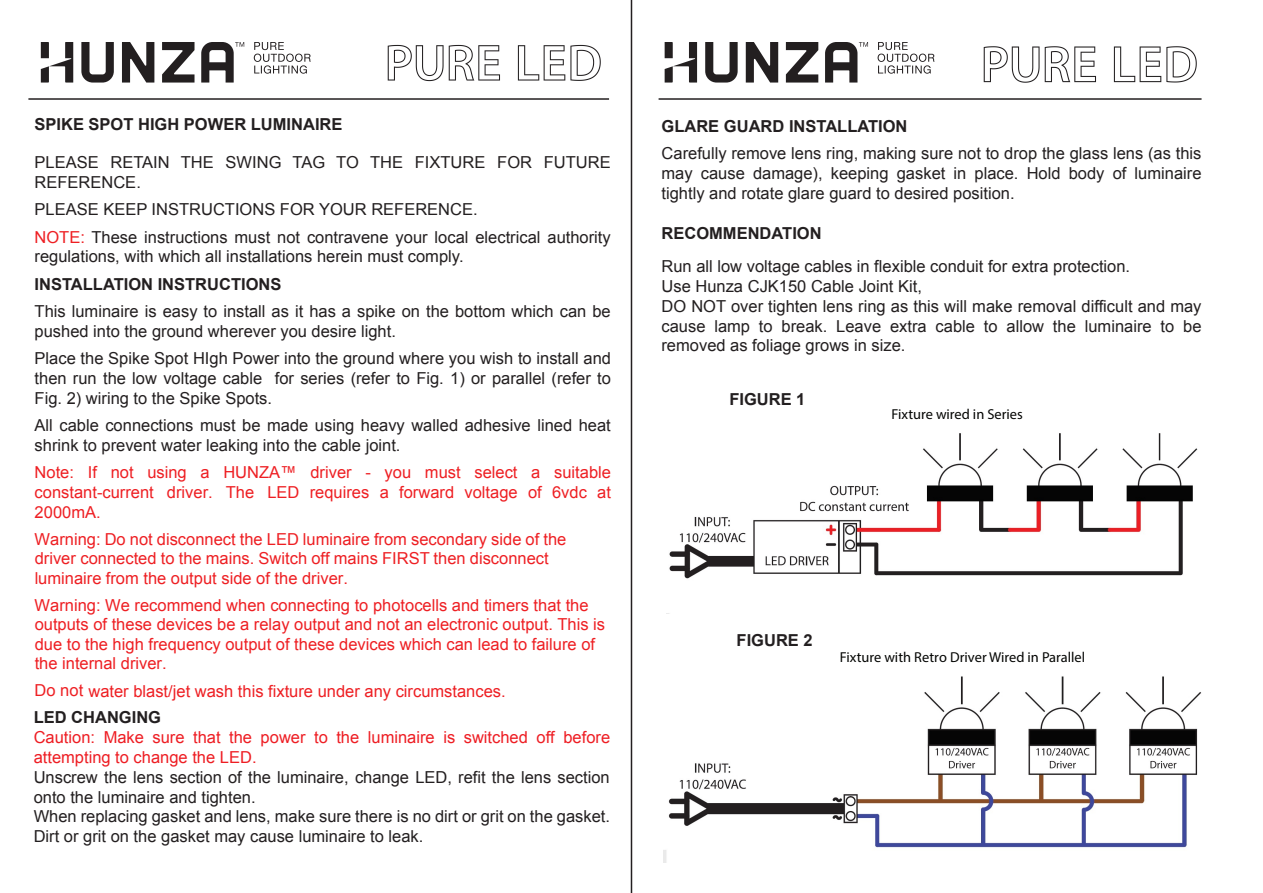
<style>
.page{position:relative;width:1263px;height:893px;background:#fff}
.page>*{position:absolute;margin:0;border:0;box-sizing:border-box;transform-origin:0 0}
.t1{font:16.5px/19.8px "Arial";color:#231f20}
.t2{font:16.5px/19.5px "Arial";color:#ee1f23}
.t3{font:700 16.5px "Arial";color:#231f20}
.t4{font:16.5px/19.8px "Arial";color:#ee1d23}
.t5{font:14.4px "Myriad Pro";color:#040503}
.s1{color:#ee1f23}
</style>
<div class="page">
<img style="left:983px;top:46px;width:219px;height:54px">
<img style="left:387px;top:44px;width:223px;height:56px">
<hr style="left:631px;top:0;width:1px;height:893px;background:#231f20">
<hr style="left:28px;top:98px;width:581px;height:2px;background:#231f20">
<hr style="left:658px;top:98px;width:543px;height:2px;background:#231f20">
<svg style="left:41px;top:42px;width:270px;height:41px"></svg>
<svg style="left:665px;top:42px;width:269px;height:41px"></svg>
<img style="left:666px;top:433px;width:532px;height:181px">
<img style="left:663px;top:676px;width:539px;height:186px">
<p class="t3" style="left:34px;top:114px;width:310px">SPIKE SPOT HIGH POWER LUMINAIRE</p>
<p class="t1" style="left:35px;top:153px;width:578px">PLEASE RETAIN THE SWING TAG TO THE FIXTURE FOR FUTURE<br>REFERENCE.</p>
<p class="t1" style="left:35px;top:196px;width:578px;line-height:27.3px">PLEASE KEEP INSTRUCTIONS FOR YOUR REFERENCE.<br><span class="s1">NOTE:</span> These instructions must not contravene your local electrical authority</p>
<p class="t1" style="left:35px;top:247px;width:430px">regulations, with which all installations herein must comply.</p>
<p class="t3" style="left:35px;top:273px;width:248px">INSTALLATION INSTRUCTIONS</p>
<p class="t1" style="left:35px;top:301px;width:578px">This luminaire is easy to install as it has a spike on the bottom which can be pushed into the ground wherever you desire light.</p>
<p class="t1" style="left:35px;top:348px;width:578px;text-align:justify">Place the Spike Spot HIgh Power into the ground where you wish to install and then run the low voltage cable for series (refer to Fig. 1) or parallel (refer to Fig. 2) wiring to the Spike Spots.</p>
<p class="t1" style="left:35px;top:415px;width:578px">All cable connections must be made using heavy walled adhesive lined heat shrink to prevent water leaking into the cable joint.</p>
<p class="t2" style="left:35px;top:462px;width:578px;text-align:justify">Note: If not using a HUNZA™ driver - you must select a suitable constant-current driver. The LED requires a forward voltage of 6vdc at 2000mA.</p>
<p class="t2" style="left:35px;top:530px;width:533px">Warning: Do not disconnect the LED luminaire from secondary side of the driver connected to the mains. Switch off mains FIRST then disconnect luminaire from the output side of the driver.</p>
<p class="t2" style="left:35px;top:596px;width:572px">Warning: We recommend when connecting to photocells and timers that the outputs of these devices be a relay output and not an electronic output. This is due to the high frequency output of these devices which can lead to failure of the internal driver.</p>
<p class="t2" style="left:35px;top:682px;width:473px">Do not water blast/jet wash this fixture under any circumstances.</p>
<p class="t3" style="left:34px;top:707px;width:129px">LED CHANGING</p>
<p class="t4" style="left:34px;top:728px;width:578px">Caution: Make sure that the power to the luminaire is switched off before attempting to change the LED.</p>
<p class="t1" style="left:34px;top:767px;width:578px">Unscrew the lens section of the luminaire, change LED, refit the lens section onto the luminaire and tighten.<br>When replacing gasket and lens, make sure there is no dirt or grit on the gasket.<br>Dirt or grit on the gasket may cause luminaire to leak.</p>
<p class="t3" style="left:661px;top:115px;width:247px">GLARE GUARD INSTALLATION</p>
<p class="t1" style="left:661px;top:144px;width:541px;text-align:justify">Carefully remove lens ring, making sure not to drop the glass lens (as this may cause damage), keeping gasket in place. Hold body of luminaire tightly and rotate glare guard to desired position.</p>
<p class="t3" style="left:661px;top:222px;width:162px">RECOMMENDATION</p>
<p class="t1" style="left:661px;top:257px;width:541px">Run all low voltage cables in flexible conduit for extra protection.<br>Use Hunza CJK150 Cable Joint Kit,<br>DO NOT over tighten lens ring as this will make removal difficult and may cause lamp to break. Leave extra cable to allow the luminaire to be removed as foliage grows in size.</p>
<p class="t3" style="left:729px;top:388px;width:78px">FIGURE 1</p>
<p class="t5" style="left:891px;top:405px;width:133px">Fixture wired in Series</p>
<p class="t3" style="left:737px;top:630px;width:78px">FIGURE 2</p>
<p class="t5" style="left:840px;top:649px;width:247px">Fixture with Retro Driver Wired in Parallel</p>
</div>
